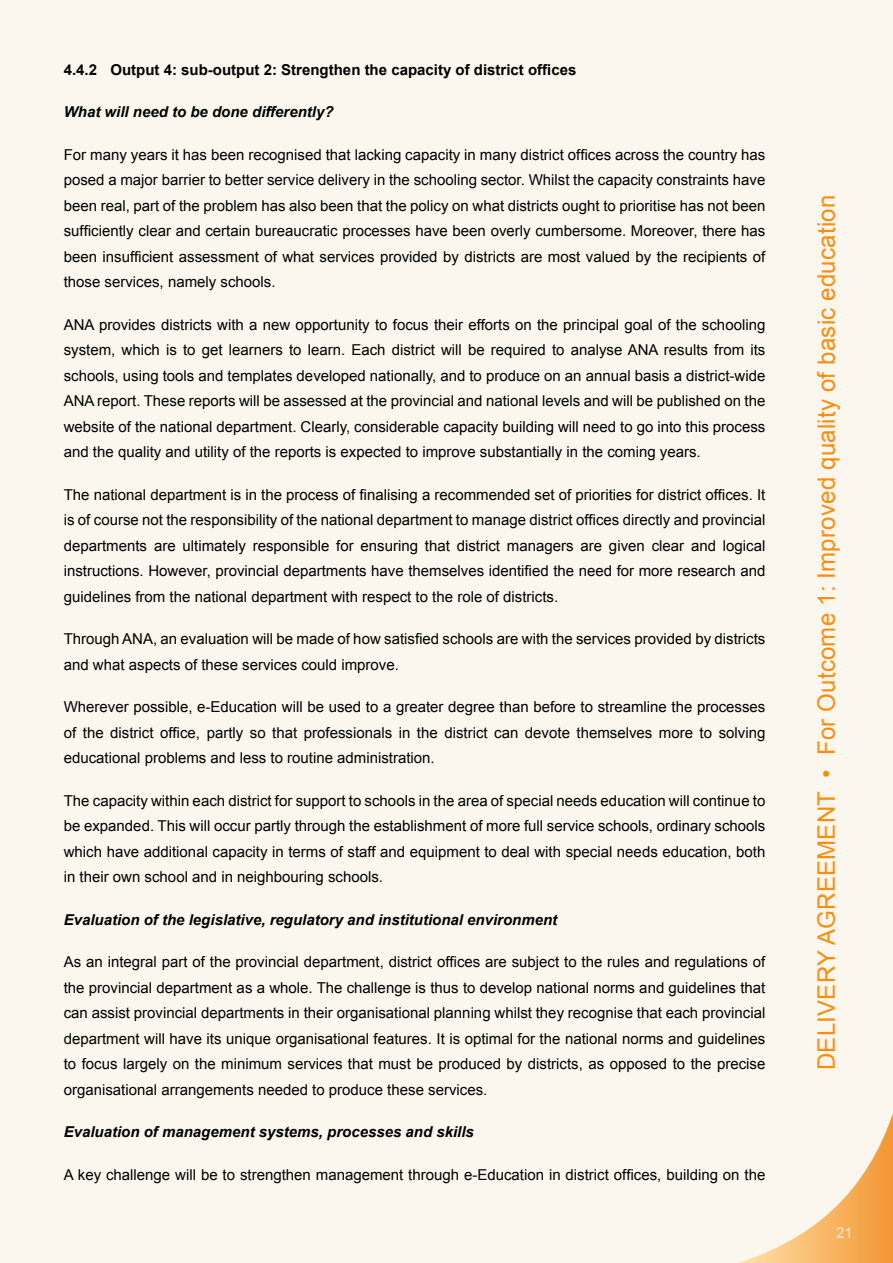
<style>
.page{position:relative;width:893px;height:1263px;background:#fbf6ee}
.page>*{position:absolute;margin:0;border:0;box-sizing:border-box;transform-origin:0 0}
.t1{font:24px "Arial";letter-spacing:.01em;color:#ff8c0a}
.t2{font:15px/25.5px "Arial";color:#000;text-align:justify}
.t3{font:italic 700 15px "Arial";color:#000}
.t4{font:700 15px "Arial";color:#000}
.t5{font:15px "Arial";color:#ffe8ce}
</style>
<div class="page">
<svg style="left:738px;top:1113px;width:155px;height:150px"></svg>
<p class="t4" style="left:64px;top:61px;width:514px">4.4.2 Output 4: sub-output 2: Strengthen the capacity of district offices</p>
<p class="t3" style="left:64px;top:104px;width:271px">What will need to be done differently?</p>
<p class="t2" style="left:64px;top:142px;width:703px">For many years it has been recognised that lacking capacity in many district offices across the country has posed a major barrier to better service delivery in the schooling sector. Whilst the capacity constraints have been real, part of the problem has also been that the policy on what districts ought to prioritise has not been sufficiently clear and certain bureaucratic processes have been overly cumbersome. Moreover, there has been insufficient assessment of what services provided by districts are most valued by the recipients of those services, namely schools.</p>
<p class="t2" style="left:64px;top:312px;width:703px">ANA provides districts with a new opportunity to focus their efforts on the principal goal of the schooling system, which is to get learners to learn. Each district will be required to analyse ANA results from its schools, using tools and templates developed nationally, and to produce on an annual basis a district-wide ANA report. These reports will be assessed at the provincial and national levels and will be published on the website of the national department. Clearly, considerable capacity building will need to go into this process and the quality and utility of the reports is expected to improve substantially in the coming years.</p>
<p class="t2" style="left:64px;top:482px;width:703px">The national department is in the process of finalising a recommended set of priorities for district offices. It is of course not the responsibility of the national department to manage district offices directly and provincial departments are ultimately responsible for ensuring that district managers are given clear and logical instructions. However, provincial departments have themselves identified the need for more research and guidelines from the national department with respect to the role of districts.</p>
<p class="t2" style="left:64px;top:626px;width:703px">Through ANA, an evaluation will be made of how satisfied schools are with the services provided by districts and what aspects of these services could improve.</p>
<p class="t2" style="left:64px;top:694px;width:703px">Wherever possible, e-Education will be used to a greater degree than before to streamline the processes of the district office, partly so that professionals in the district can devote themselves more to solving educational problems and less to routine administration.</p>
<p class="t2" style="left:64px;top:788px;width:703px">The capacity within each district for support to schools in the area of special needs education will continue to be expanded. This will occur partly through the establishment of more full service schools, ordinary schools which have additional capacity in terms of staff and equipment to deal with special needs education, both in their own school and in neighbouring schools.</p>
<p class="t3" style="left:64px;top:911px;width:495px">Evaluation of the legislative, regulatory and institutional environment</p>
<p class="t2" style="left:64px;top:949px;width:703px">As an integral part of the provincial department, district offices are subject to the rules and regulations of the provincial department as a whole. The challenge is thus to develop national norms and guidelines that can assist provincial departments in their organisational planning whilst they recognise that each provincial department will have its unique organisational features. It is optimal for the national norms and guidelines to focus largely on the minimum services that must be produced by districts, as opposed to the precise organisational arrangements needed to produce these services.</p>
<p class="t3" style="left:64px;top:1124px;width:412px">Evaluation of management systems, processes and skills</p>
<p class="t2" style="left:64px;top:1162px;width:703px">A key challenge will be to strengthen management through e-Education in district offices, building on the</p>
<h1 class="t1" style="left:813px;top:1070px;width:876px;rotate:-90deg">DELIVERY AGREEMENT • For Outcome 1: Improved quality of basic education</h1>
<p class="t5" style="left:836px;top:1224px;width:18px">21</p>
</div>
